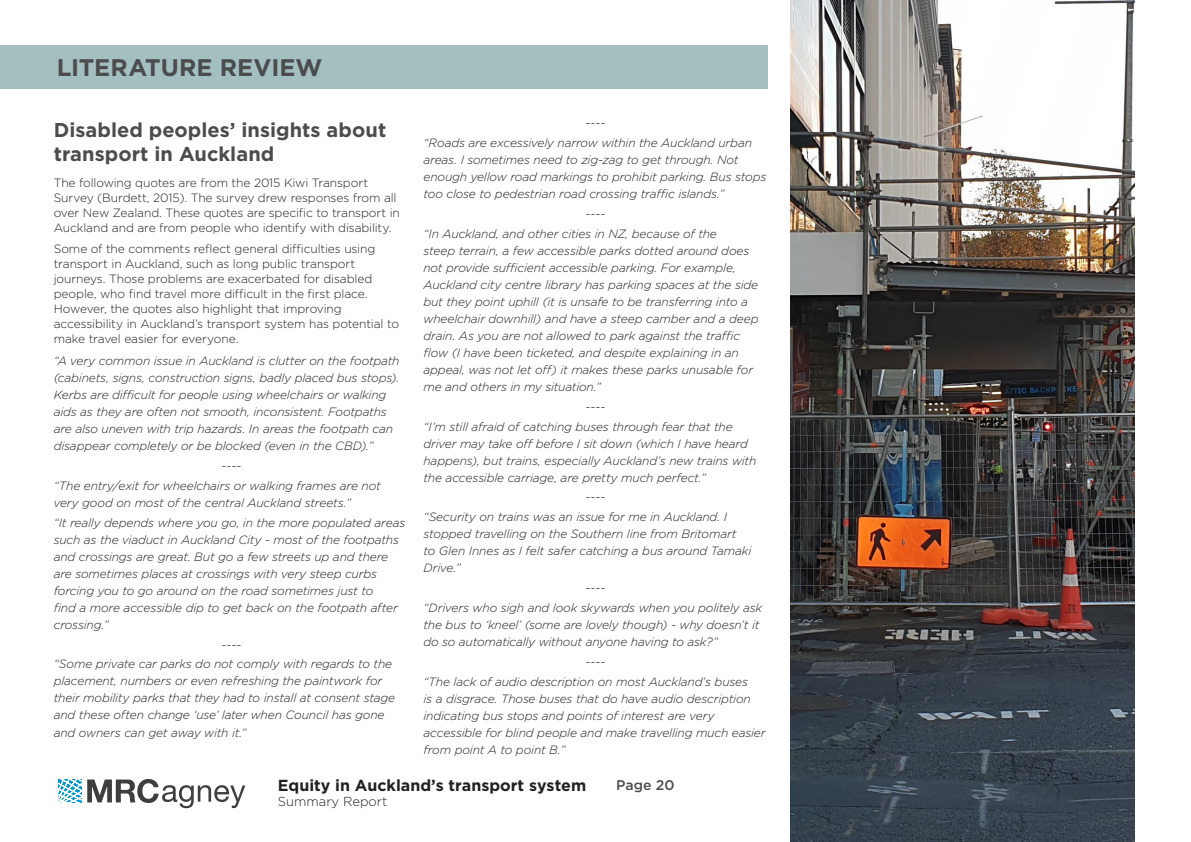
<style>
.page{position:relative;width:1191px;height:842px;background:#fff}
.page>*{position:absolute;margin:0;border:0;box-sizing:border-box;transform-origin:0 0}
.t1{font:700 24px "Gotham";letter-spacing:.005em;color:#4b4c4d}
.Sub_Heading_1{font:700 20px/24px "Gotham";color:#4b4c4d}
.t2{font:700 16px "Gotham";color:#231f20}
.t3{font:500 14px "Gotham";color:#4b4c4d}
.t4{font:300 13px "Gotham";color:#231f20}
.Central_quotes{font:italic 300 12px/17px "Gotham";letter-spacing:-.015em;color:#231f20}
.Body{font:300 12px/15px "Gotham";letter-spacing:-.01em;color:#231f20}
</style>
<div class="page">
<svg style="left:58px;top:779px;width:187px;height:29px"></svg>
<div style="left:0;top:45px;width:767px;height:44px;background:#a3bfbf"></div>
<img style="left:790px;top:0;width:344px;height:842px">
<h1 class="t1" style="left:57px;top:54px;width:267px">LITERATURE REVIEW</h1>
<p class="Sub_Heading_1" style="left:54px;top:117px;width:334px">Disabled peoples’ insights about transport in Auckland</p>
<p class="Body" style="left:54px;top:175px;width:348px">The following quotes are from the 2015 Kiwi Transport Survey (Burdett, 2015). The survey drew responses from all over New Zealand. These quotes are specific to transport in Auckland and are from people who identify with disability.</p>
<p class="Body" style="left:54px;top:240px;width:347px">Some of the comments reflect general difficulties using transport in Auckland, such as long public transport journeys. Those problems are exacerbated for disabled people, who find travel more difficult in the first place.<br>However, the quotes also highlight that improving accessibility in Auckland’s transport system has potential to make travel easier for everyone.</p>
<p class="Central_quotes" style="left:54px;top:352px;width:347px">“A very common issue in Auckland is clutter on the footpath (cabinets, signs, construction signs, badly placed bus stops).<br>Kerbs are difficult for people using wheelchairs or walking aids as they are often not smooth, inconsistent. Footpaths are also uneven with trip hazards. In areas the footpath can disappear completely or be blocked (even in the CBD).”</p>
<p class="Central_quotes" style="left:221px;top:457px;width:22px">----</p>
<p class="Central_quotes" style="left:54px;top:477px;width:329px">“The entry/exit for wheelchairs or walking frames are not very good on most of the central Auckland streets.”</p>
<p class="Central_quotes" style="left:54px;top:514px;width:353px">“It really depends where you go, in the more populated areas such as the viaduct in Auckland City - most of the footpaths and crossings are great. But go a few streets up and there are sometimes places at crossings with very steep curbs forcing you to go around on the road sometimes just to<br>find a more accessible dip to get back on the footpath after crossing.”</p>
<p class="Central_quotes" style="left:221px;top:635px;width:22px">----</p>
<p class="Central_quotes" style="left:54px;top:655px;width:343px">“Some private car parks do not comply with regards to the placement, numbers or even refreshing the paintwork for their mobility parks that they had to install at consent stage and these often change ‘use’ later when Council has gone and owners can get away with it.”</p>
<p class="Central_quotes" style="left:585px;top:114px;width:22px">----</p>
<p class="Central_quotes" style="left:423px;top:134px;width:344px">“Roads are excessively narrow within the Auckland urban areas. I sometimes need to zig-zag to get through. Not enough yellow road markings to prohibit parking. Bus stops too close to pedestrian road crossing traffic islands.”</p>
<p class="Central_quotes" style="left:585px;top:205px;width:22px">----</p>
<p class="Central_quotes" style="left:423px;top:225px;width:337px">“In Auckland, and other cities in NZ, because of the<br>steep terrain, a few accessible parks dotted around does not provide sufficient accessible parking. For example, Auckland city centre library has parking spaces at the side but they point uphill (it is unsafe to be transferring into a wheelchair downhill) and have a steep camber and a deep drain. As you are not allowed to park against the traffic flow (I have been ticketed, and despite explaining in an appeal, was not let off) it makes these parks unusable for me and others in my situation.”</p>
<p class="Central_quotes" style="left:585px;top:398px;width:22px">----</p>
<p class="Central_quotes" style="left:423px;top:417px;width:334px">“I’m still afraid of catching buses through fear that the driver may take off before I sit down (which I have heard happens), but trains, especially Auckland’s new trains with the accessible carriage, are pretty much perfect.”</p>
<p class="Central_quotes" style="left:585px;top:488px;width:22px">----</p>
<p class="Central_quotes" style="left:423px;top:508px;width:329px">“Security on trains was an issue for me in Auckland. I stopped travelling on the Southern line from Britomart to Glen Innes as I felt safer catching a bus around Tamaki Drive.”</p>
<p class="Central_quotes" style="left:585px;top:579px;width:22px">----</p>
<p class="Central_quotes" style="left:423px;top:599px;width:340px">“Drivers who sigh and look skywards when you politely ask the bus to ‘kneel’ (some are lovely though) - why doesn’t it do so automatically without anyone having to ask?”</p>
<p class="Central_quotes" style="left:585px;top:653px;width:22px">----</p>
<p class="Central_quotes" style="left:423px;top:673px;width:344px">“The lack of audio description on most Auckland’s buses<br>is a disgrace. Those buses that do have audio description indicating bus stops and points of interest are very accessible for blind people and make travelling much easier from point A to point B.”</p>
<h3 class="t2" style="left:278px;top:776px;width:310px">Equity in Auckland’s transport system</h3>
<p class="t4" style="left:278px;top:793px;width:111px">Summary Report</p>
<p class="t3" style="left:616px;top:776px;width:60px">Page 20</p>
</div>
